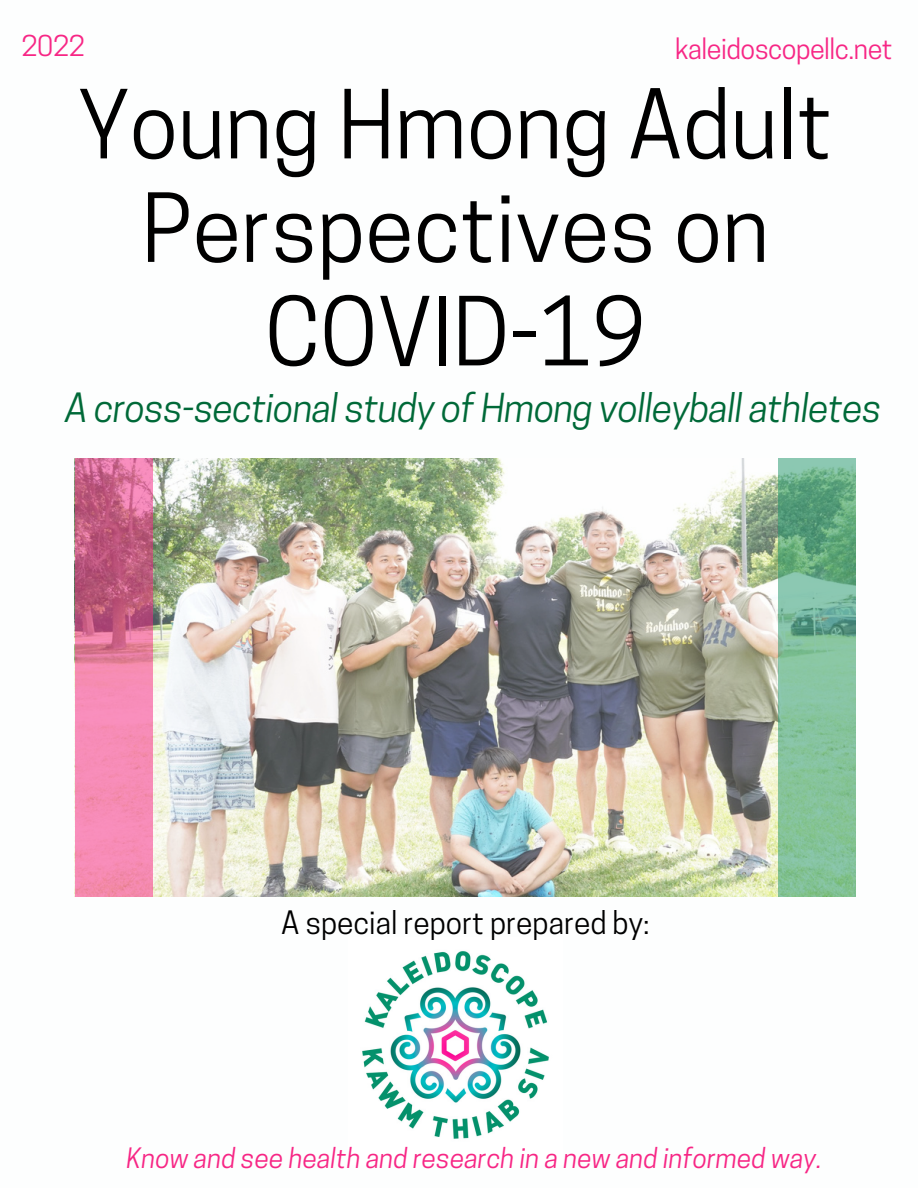
<style>
.page{position:relative;width:918px;height:1188px;background:#fff}
.page>*{position:absolute;margin:0;border:0;box-sizing:border-box;transform-origin:0 0}
.t1{font:89.25px/103.5px "Cooper Hewitt";color:#000;text-align:center}
.t2{font:italic 37.5px "Cooper Hewitt";letter-spacing:-.02em;color:#006938}
.t3{font:30px "Cooper Hewitt";color:#000}
.t4{font:27px "Cooper Hewitt";letter-spacing:-.02em;color:#f72685}
.t5{font:italic 26.4px "Cooper Hewitt";color:#f72685}
</style>
<div class="page">
<img style="left:362px;top:951px;width:187px;height:188px">
<img style="left:153px;top:458px;width:626px;height:439px">
<svg style="left:75px;top:458px;width:78px;height:439px;background:#e0789f"></svg>
<svg style="left:779px;top:458px;width:77px;height:439px;background:#7aba95"></svg>
<p class="t4" style="left:22px;top:36px;width:65px">2022</p>
<p class="t4" style="left:675px;top:39px;width:219px">kaleidoscopellc.net</p>
<h1 class="t1" style="left:78px;top:84px;width:756px">Young Hmong Adult<br>Perspectives on<br>COVID-19</h1>
<h2 class="t2" style="left:65px;top:394px;width:818px">A cross-sectional study of Hmong volleyball athletes</h2>
<p class="t3" style="left:281px;top:911px;width:370px">A special report prepared by:</p>
<p class="t5" style="left:127px;top:1149px;width:697px">Know and see health and research in a new and informed way.</p>
</div>
